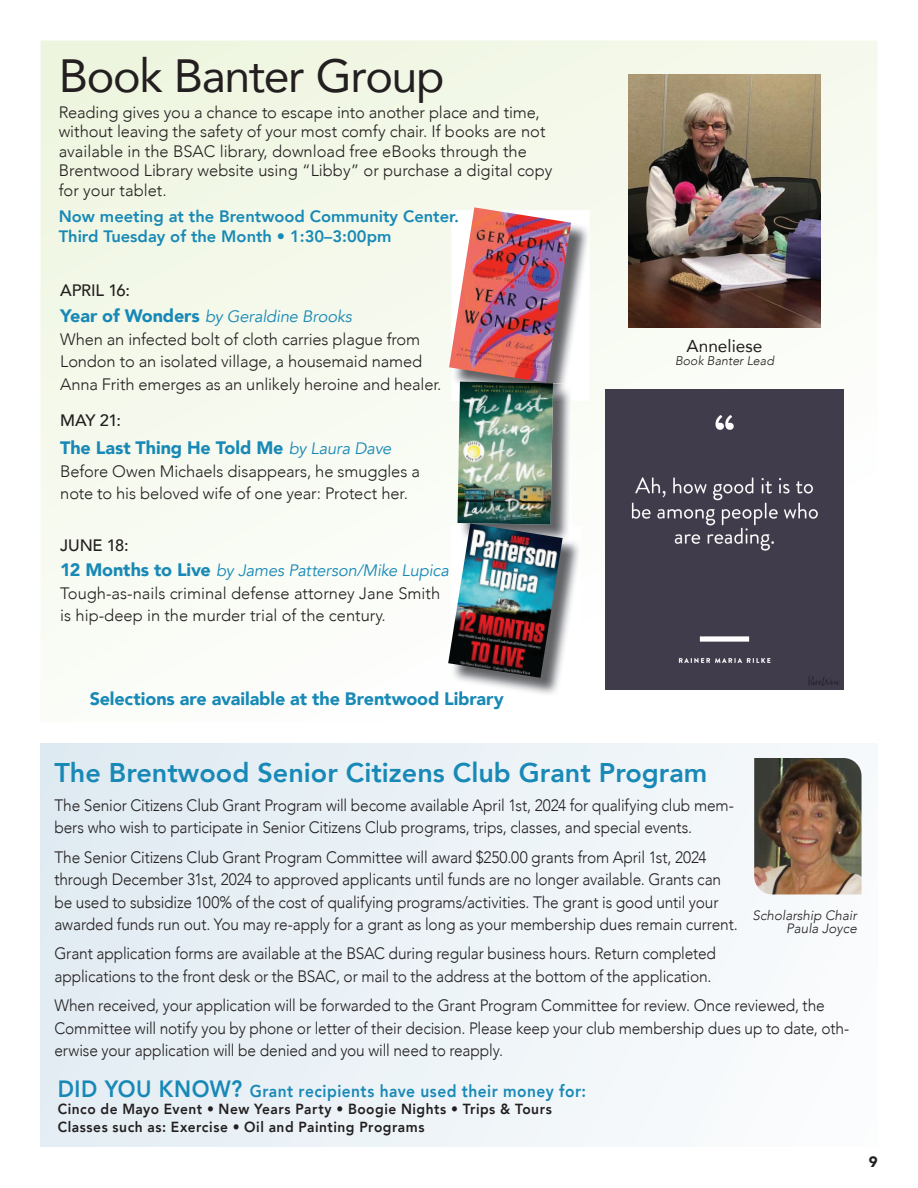
<style>
.page{position:relative;width:918px;height:1188px;background:#fff}
.page>*{position:absolute;margin:0;border:0;box-sizing:border-box;transform-origin:0 0}
.t1{font:46.5px "Avenir";letter-spacing:-.03em;color:#231f20}
.t2{font:800 27px "Avenir";color:#1889b6}
.t3{font:900 18px "Avenir";letter-spacing:-.005em;color:#1889b6}
.t4{font:17.25px "Avenir";color:#231f20}
.t5{font:800 17.1px "Avenir";letter-spacing:.03em;color:#1889b6;scale:.91 1}
.t6{font:300 16.5px/22.5px "Avenir";letter-spacing:-.01em;color:#231f20;scale:.94 1}
.t7{font:300 16.5px/19.5px "Avenir";letter-spacing:-.01em;color:#231f20}
.t8{font:italic 16.5px/25.8px "Avenir";letter-spacing:-.01em;color:#1889b6}
.t9{font:800 16.5px/19.5px "Avenir";color:#1889b6}
.t10{font:500 16.5px "Avenir";color:#231f20}
.t11{font:900 15px "Avenir";color:#231f20}
.t12{font:800 14.7px/17.9px "Avenir";letter-spacing:.04em;color:#231f20;scale:.94 1}
.t13{font:italic 300 13.5px/13.5px "Avenir";color:#231f20;text-align:right}
.t14{font:italic 300 12.45px "Avenir";color:#231f20}
.s1{font-weight:500;font-style:normal;color:#231f20}
.s2{font-weight:900;font-style:normal;font-size:18px}
.s3{font-weight:400;font-style:italic;font-size:16.5px}
.s4{font-size:23.55px}
</style>
<div class="page">
<svg style="left:40px;top:40px;width:837px;height:650px"></svg>
<div style="left:60px;top:210px;width:389px;height:16px;background:#f2f8e7"></div>
<svg style="left:454px;top:696px;width:50px;height:1px"></svg>
<img style="left:553px;top:401px;width:19px;height:125px">
<img style="left:457px;top:401px;width:96px;height:122px">
<img style="left:451px;top:526px;width:130px;height:168px">
<img style="left:451px;top:691px;width:53px;height:5px">
<img style="left:563px;top:526px;width:9px;height:17px">
<img style="left:448px;top:523px;width:115px;height:155px">
<img style="left:451px;top:210px;width:139px;height:191px">
<img style="left:553px;top:384px;width:19px;height:17px">
<img style="left:460px;top:383px;width:93px;height:18px">
<img style="left:449px;top:207px;width:122px;height:176px">
<div style="left:40px;top:743px;width:838px;height:404px;background:linear-gradient(to right,#e1ebf2,#f9fbfc)"></div>
<img style="left:754px;top:758px;width:108px;height:136px">
<img style="left:628px;top:74px;width:193px;height:253px">
<div style="left:606px;top:389px;width:237px;height:301px;background:#413c4c"></div>
<h1 class="t1" style="left:59px;top:38px;width:387px">Book Banter Group</h1>
<p class="t7" style="left:59px;top:103px;width:495px">Reading gives you a chance to escape into another place and time, without leaving the safety of your most comfy chair. If books are not available in the BSAC library, download free eBooks through the Brentwood Library website using “Libby” or purchase a digital copy for your tablet.</p>
<p class="t9" style="left:59px;top:207px;width:402px">Now meeting at the Brentwood Community Center.<br>Third Tuesday of the Month • 1:30–3:00pm</p>
<p class="t8" style="left:60px;top:278px;width:293px"><span class="s1">APRIL 16:<br></span><span class="s2">Year of Wonders</span> by Geraldine Brooks</p>
<p class="t7" style="left:60px;top:328px;width:383px;line-height:22.5px">When an infected bolt of cloth carries plague from<br>London to an isolated village, a housemaid named<br>Anna Frith emerges as an unlikely heroine and healer.</p>
<p class="t10" style="left:60px;top:406px;width:62px">MAY 21:</p>
<p class="t3" style="left:60px;top:433px;width:333px">The Last Thing He Told Me <span class="s3">by Laura Dave</span></p>
<p class="t7" style="left:60px;top:460px;width:361px;line-height:22.5px">Before Owen Michaels disappears, he smuggles a note to his beloved wife of one year: Protect her.</p>
<p class="t8" style="left:60px;top:532px;width:390px"><span class="s1">JUNE 18:<br></span><span class="s2">12 Months to Live</span> by James Patterson/Mike Lupica</p>
<p class="t7" style="left:60px;top:582px;width:381px;line-height:22.5px">Tough-as-nails criminal defense attorney Jane Smith is hip-deep in the murder trial of the century.</p>
<p class="t4" style="left:687px;top:332px;width:77px">Anneliese</p>
<p class="t14" style="left:675px;top:354px;width:100px">Book Banter Lead</p>
<p class="t3" style="left:90px;top:683px;width:416px">Selections are available at the Brentwood Library</p>
<h2 class="t2" style="left:54px;top:751px;width:654px">The Brentwood Senior Citizens Club Grant Program</h2>
<p class="t6" style="left:54px;top:794px;width:724px">The Senior Citizens Club Grant Program will become available April 1st, 2024 for qualifying club mem&shy;bers who wish to participate in Senior Citizens Club programs, trips, classes, and special events.</p>
<p class="t6" style="left:54px;top:846px;width:728px">The Senior Citizens Club Grant Program Committee will award $250.00 grants from April 1st, 2024 through December 31st, 2024 to approved applicants until funds are no longer available. Grants can be used to subsidize 100% of the cost of qualifying programs/activities. The grant is good until your awarded funds run out. You may re-apply for a grant as long as your membership dues remain current.</p>
<p class="t6" style="left:54px;top:943px;width:705px">Grant application forms are available at the BSAC during regular business hours. Return completed applications to the front desk or the BSAC, or mail to the address at the bottom of the application.</p>
<p class="t6" style="left:54px;top:994px;width:847px">When received, your application will be forwarded to the Grant Program Committee for review. Once reviewed, the<br>Committee will notify you by phone or letter of their decision. Please keep your club membership dues up to date, oth&shy;erwise your application will be denied and you will need to reapply.</p>
<p class="t5" style="left:58px;top:1078px;width:582px"><span class="s4">DID YOU KNOW?</span> Grant recipients have used their money for:</p>
<p class="t12" style="left:58px;top:1100px;width:527px">Cinco de Mayo Event • New Years Party • Boogie Nights • Trips &amp; Tours<br>Classes such as: Exercise • Oil and Painting Programs</p>
<p class="t13" style="left:753px;top:909px;width:106px">Scholarship Chair<br>Paula Joyce</p>
<p class="t11" style="left:869px;top:1149px;width:10px">9</p>
</div>
